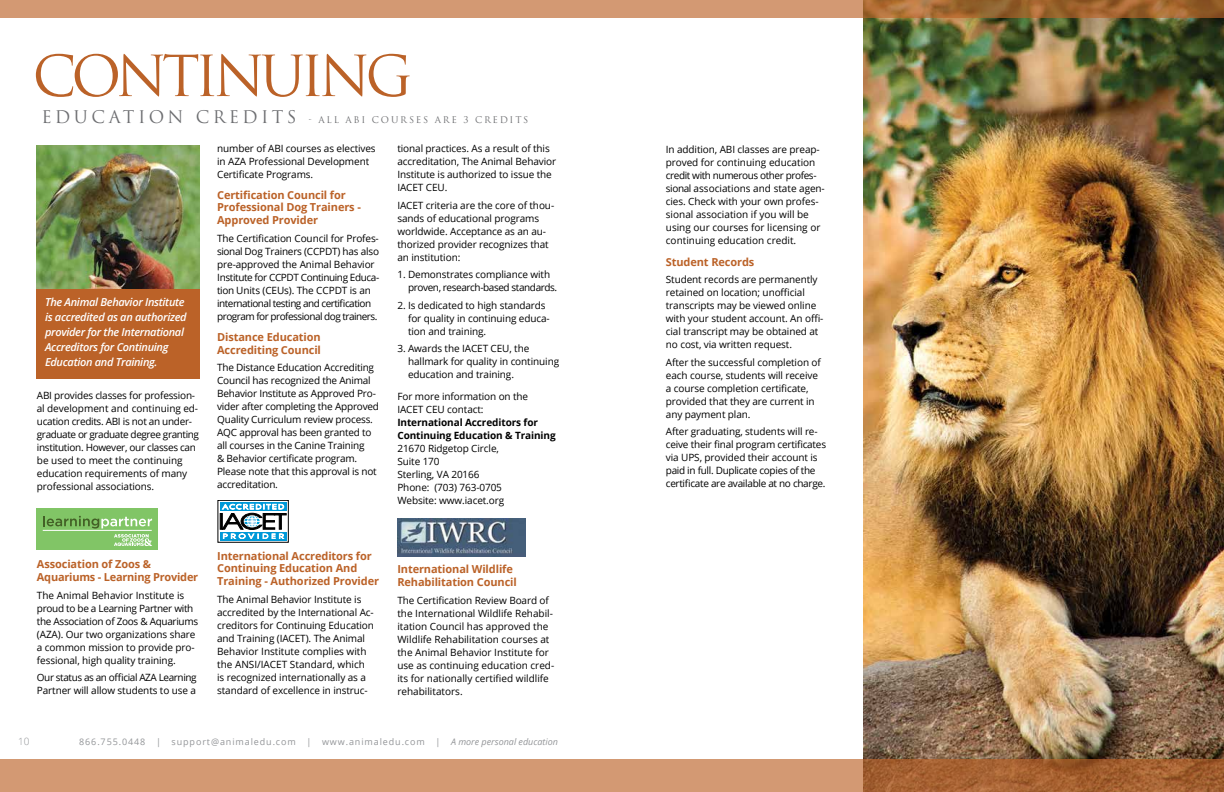
<style>
.page{position:relative;width:1224px;height:792px;background:#fff}
.page>*{position:absolute;margin:0;border:0;box-sizing:border-box;transform-origin:0 0}
.t1{font:55px "Trajan Pro 3";letter-spacing:-.1em;color:#bb6228}
.t2{font:700 11px/13px "Open Sans";letter-spacing:-.01em;color:#bb6228}
.t3{font:italic 600 11px/15px "Open Sans";letter-spacing:-.03em;color:#fff}
.t4{font:10px/13px "Open Sans";letter-spacing:-.01em;color:#000}
.t5{font:10px/13px "Open Sans";letter-spacing:-.04em;color:#000}
.t6{font:700 10px/13px "Open Sans";letter-spacing:-.01em;color:#000}
.t7{font:300 10px "Open Sans";color:#939598}
.t8{font:9px "Open Sans";letter-spacing:.1em;color:#939598}
.t9{font:9px "Trajan Pro 3";letter-spacing:.2em;color:#6d6e71}
.s1{font-size:17px}
.s2{font-style:italic}
</style>
<div class="page">
<img style="left:863px;top:18px;width:361px;height:741px">
<svg style="left:0;top:0;width:1224px;height:18px;background:#c3895f"></svg>
<svg style="left:0;top:759px;width:1224px;height:33px;background:#c4885f"></svg>
<div style="left:37px;top:508px;width:121px;height:42px;background:#81c566"></div>
<svg style="left:43px;top:516px;width:109px;height:30px"></svg>
<img style="left:398px;top:519px;width:128px;height:38px">
<div style="left:36px;top:289px;width:164px;height:90px;background:#bb6228"></div>
<div style="left:218px;top:500px;width:70px;height:42px;border:1px solid #000"></div>
<div style="left:220px;top:513px;width:3px;height:16px;background:#000;border:1px solid #000"></div>
<svg style="left:220px;top:502px;width:66px;height:9px"></svg>
<div style="left:220px;top:532px;width:66px;height:8px;background:#0099d8"></div>
<svg style="left:222px;top:504px;width:65px;height:35px"></svg>
<img style="left:36px;top:145px;width:164px;height:144px">
<h1 class="t1" style="left:32px;top:38px;width:382px">CONTINUING</h1>
<p class="t9" style="left:41px;top:114px;width:489px"><span class="s1">EDUCATION CREDITS</span> - ALL ABI COURSES ARE 3 CREDITS</p>
<p class="t3" style="left:45px;top:294px;width:143px">The Animal Behavior Institute is accredited as an authorized provider for the International<br>Accreditors for Continuing<br>Education and Training.</p>
<p class="t4" style="left:37px;top:389px;width:164px">ABI provides classes for profession&shy;al development and continuing ed&shy;ucation credits. ABI is not an under&shy;graduate or graduate degree granting institution. However, our classes can be used to meet the continuing education requirements of many professional associations.</p>
<p class="t4" style="left:217px;top:142px;width:160px">number of ABI courses as electives in AZA Professional Development<br>Certificate Programs.</p>
<p class="t2" style="left:217px;top:189px;width:145px;line-height:12px">Certification Council for<br>Professional Dog Trainers -</p>
<p class="t2" style="left:217px;top:214px;width:102px">Approved Provider</p>
<p class="t5" style="left:217px;top:232px;width:164px">The Certification Council for Profes&shy;sional Dog Trainers (CCPDT) has also pre-approved the Animal Behavior Institute for CCPDT Continuing Educa&shy;tion Units (CEUs). The CCPDT is an international testing and certification program for professional dog trainers.</p>
<p class="t2" style="left:217px;top:330px;width:105px">Distance Education<br>Accrediting Council</p>
<p class="t4" style="left:217px;top:361px;width:163px">The Distance Education Accrediting Council has recognized the Animal Behavior Institute as Approved Pro&shy;vider after completing the Approved Quality Curriculum review process.<br>AQC approval has been granted to all courses in the Canine Training<br>&amp; Behavior certificate program.<br>Please note that this approval is not accreditation.</p>
<p class="t4" style="left:397px;top:142px;width:160px">tional practices. As a result of this accreditation, The Animal Behavior<br>Institute is authorized to issue the<br>IACET CEU.</p>
<p class="t4" style="left:397px;top:198px;width:158px">IACET criteria are the core of thou&shy;sands of educational programs worldwide. Acceptance as an au&shy;thorized provider recognizes that an institution:</p>
<p class="t5" style="left:408px;top:268px;width:151px;text-indent:-11px">1. Demonstrates compliance with proven, research-based standards.</p>
<p class="t4" style="left:408px;top:298px;width:143px;text-indent:-11px">2. Is dedicated to high standards for quality in continuing educa&shy;tion and training.</p>
<p class="t4" style="left:408px;top:342px;width:153px;text-indent:-11px">3. Awards the IACET CEU, the hallmark for quality in continuing education and training.</p>
<p class="t4" style="left:397px;top:390px;width:132px">For more information on the<br>IACET CEU contact:</p>
<p class="t6" style="left:397px;top:416px;width:160px">International Accreditors for<br>Continuing Education &amp; Training</p>
<p class="t4" style="left:397px;top:442px;width:108px">21670 Ridgetop Circle,<br>Suite 170<br>Sterling, VA 20166<br>Phone: (703) 763-0705<br>Website: www.iacet.org</p>
<p class="t2" style="left:37px;top:557px;width:163px">Association of Zoos &amp;<br>Aquariums - Learning Provider</p>
<p class="t4" style="left:37px;top:588px;width:163px">The Animal Behavior Institute is proud to be a Learning Partner with the Association of Zoos &amp; Aquariums (AZA). Our two organizations share a common mission to provide pro&shy;fessional, high quality training.</p>
<p class="t4" style="left:37px;top:671px;width:161px">Our status as an official AZA Learning<br>Partner will allow students to use a</p>
<p class="t2" style="left:217px;top:550px;width:156px;line-height:12px">International Accreditors for<br>Continuing Education And</p>
<p class="t2" style="left:217px;top:574px;width:163px">Training - Authorized Provider</p>
<p class="t4" style="left:217px;top:592px;width:158px">The Animal Behavior Institute is accredited by the International Ac&shy;creditors for Continuing Education and Training (IACET). The Animal Behavior Institute complies with the ANSI/IACET Standard, which is recognized internationally as a standard of excellence in instruc-</p>
<p class="t2" style="left:397px;top:562px;width:121px">International Wildlife<br>Rehabilitation Council</p>
<p class="t4" style="left:397px;top:593px;width:158px">The Certification Review Board of the International Wildlife Rehabil&shy;itation Council has approved the Wildlife Rehabilitation courses at the Animal Behavior Institute for use as continuing education cred&shy;its for nationally certified wildlife rehabilitators.</p>
<p class="t7" style="left:18px;top:735px;width:13px">10</p>
<p class="t8" style="left:79px;top:736px;width:480px">866.755.0448 | support@animaledu.com | www.animaledu.com | <span class="s2">A more personal education</span></p>
<p class="t4" style="left:666px;top:142px;width:160px">In addition, ABI classes are preap&shy;proved for continuing education credit with numerous other profes&shy;sional associations and state agen&shy;cies. Check with your own profes&shy;sional association if you will be using our courses for licensing or continuing education credit.</p>
<p class="t2" style="left:666px;top:255px;width:90px">Student Records</p>
<p class="t4" style="left:666px;top:273px;width:159px">Student records are permanently retained on location; unofficial transcripts may be viewed online with your student account. An offi&shy;cial transcript may be obtained at no cost, via written request.</p>
<p class="t4" style="left:666px;top:355px;width:156px">After the successful completion of each course, students will receive a course completion certificate, provided that they are current in any payment plan.</p>
<p class="t4" style="left:666px;top:425px;width:162px">After graduating, students will re&shy;ceive their final program certificates via UPS, provided their account is paid in full. Duplicate copies of the certificate are available at no charge.</p>
</div>
